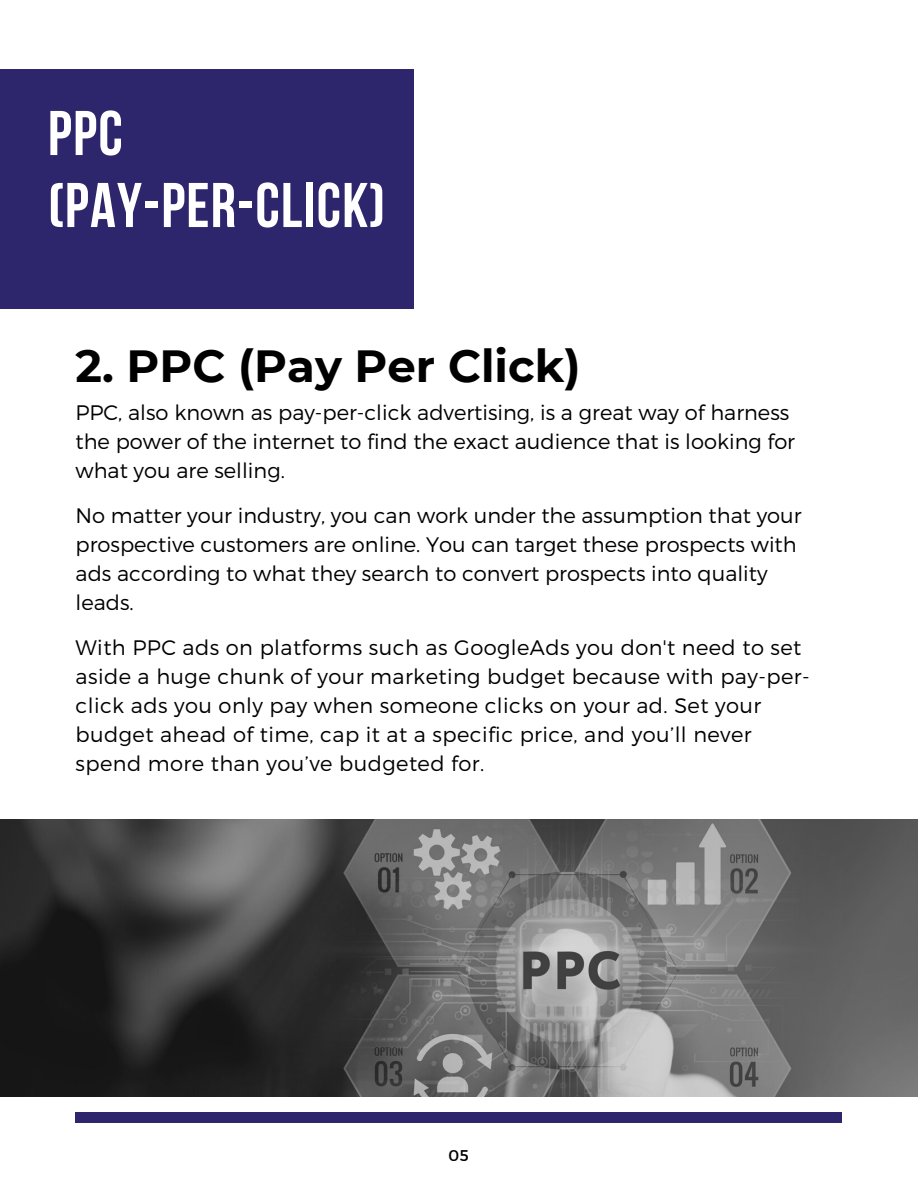
<style>
.page{position:relative;width:918px;height:1188px;background:#fff}
.page>*{position:absolute;margin:0;border:0;box-sizing:border-box;transform-origin:0 0}
.t1{font:700 63px/72px "Bebas Neue";letter-spacing:.02em;color:#fff}
.t2{font:700 45px "Montserrat";color:#000}
.t3{font:300 21px/29px "Montserrat";color:#000}
.t4{font:300 21px/29px "Montserrat";letter-spacing:.02em;color:#000}
.t5{font:15.6px "Montserrat";color:#000}
</style>
<div class="page">
<img style="left:0;top:820px;width:918px;height:277px">
<div style="left:0;top:70px;width:413px;height:238px;background:#2e266d"></div>
<div style="left:76px;top:1113px;width:766px;height:10px;background:#2e266d"></div>
<h1 class="t1" style="left:48px;top:103px;width:339px">PPC (PAY-PER-CLICK)</h1>
<h2 class="t2" style="left:76px;top:339px;width:507px">2. PPC (Pay Per Click)</h2>
<p class="t3" style="left:76px;top:397px;width:721px">PPC, also known as pay-per-click advertising, is a great way of harness the power of the internet to find the exact audience that is looking for what you are selling.</p>
<p class="t3" style="left:76px;top:500px;width:728px">No matter your industry, you can work under the assumption that your prospective customers are online. You can target these prospects with ads according to what they search to convert prospects into quality leads.</p>
<p class="t4" style="left:76px;top:632px;width:736px">With PPC ads on platforms such as GoogleAds you don't need to set aside a huge chunk of your marketing budget because with pay-per&shy;click ads you only pay when someone clicks on your ad. Set your budget ahead of time, cap it at a specific price, and you’ll never spend more than you’ve budgeted for.</p>
<p class="t5" style="left:449px;top:1145px;width:22px">05</p>
</div>
